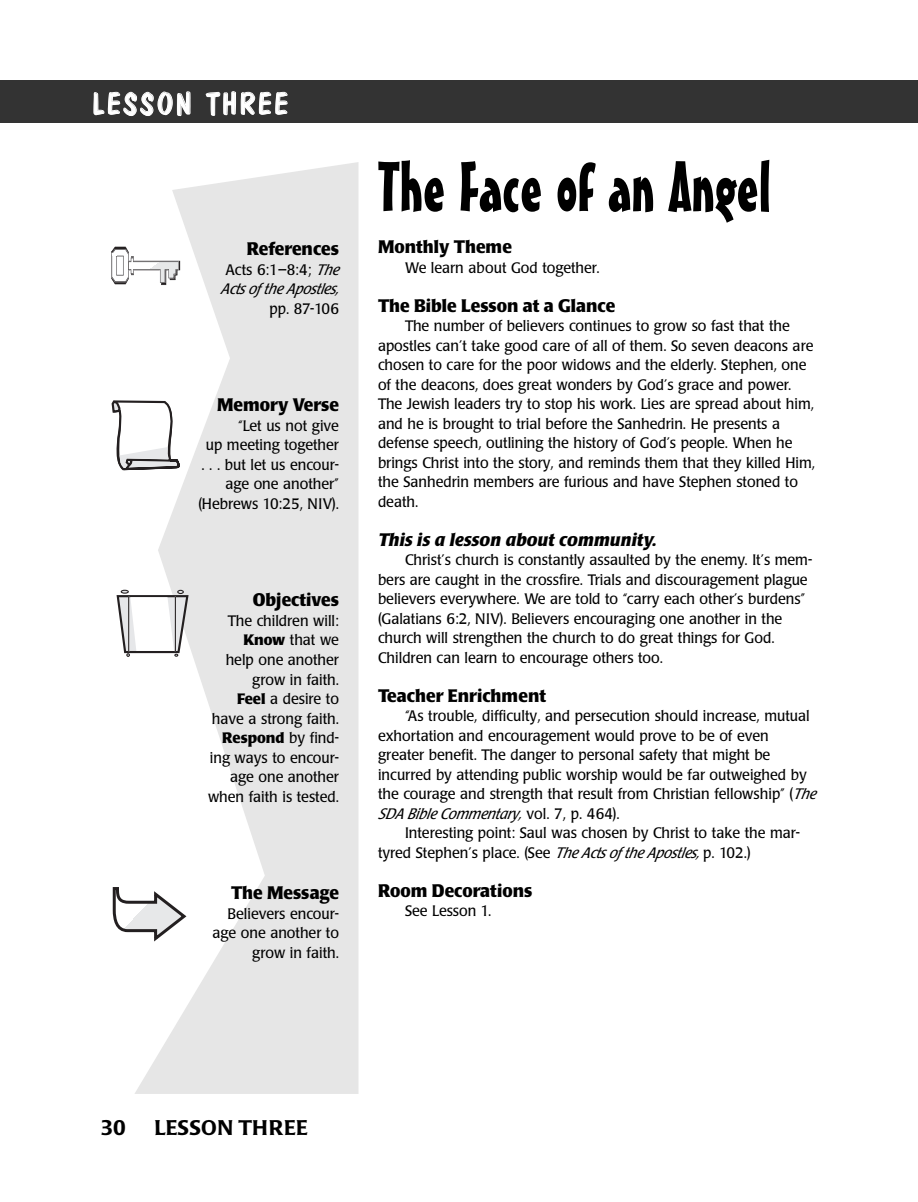
<style>
.page{position:relative;width:918px;height:1202px;background:#fff}
.page>*{position:absolute;margin:0;border:0;box-sizing:border-box;transform-origin:0 0}
.t1{font:69px "Mister Earl BT";color:#000}
.t2{font:30px "Dom Casual D";letter-spacing:.095em;color:#fff}
.t3{font:500 21px "Poppl Laudatio";letter-spacing:.02em;color:#000}
.t4{font:700 18px "Poppl Laudatio";color:#000;scale:.95 1}
.t5{font:italic 700 18px "Poppl Laudatio";color:#000}
.t6{font:15px/19.5px "Poppl Laudatio";color:#000;scale:.95 1}
.t7{font:italic 15px/19.5px "Poppl Laudatio";color:#000;text-align:center;scale:.95 1}
.s1{font-style:normal}
.s2{font-weight:700}
.s3{font-style:italic}
</style>
<div class="page">
<svg style="left:135px;top:162px;width:224px;height:932px;fill:#e6e6e6"></svg>
<div style="left:0;top:80px;width:891px;height:43px;background:#333"></div>
<div style="left:891px;top:80px;width:27px;height:43px;background:#333"></div>
<svg style="left:111px;top:247px;width:69px;height:38px"></svg>
<svg style="left:112px;top:400px;width:68px;height:70px"></svg>
<svg style="left:117px;top:589px;width:72px;height:68px"></svg>
<hr style="left:128px;top:596px;width:1px;height:56px;background:#231f20">
<hr style="left:175px;top:596px;width:1px;height:56px;background:#231f20">
<svg style="left:113px;top:887px;width:73px;height:54px"></svg>
<h2 class="t2" style="left:92px;top:86px;width:197px">LESSON THREE</h2>
<p class="t4" style="left:247px;top:242px;width:99px">References</p>
<p class="t7" style="left:221px;top:261px;width:129px"><span class="s1">Acts 6:1–8:4;</span> The<br>Actsof the Apostles,</p>
<p class="t6" style="left:269px;top:300px;width:75px">pp. 87-106</p>
<p class="t4" style="left:217px;top:398px;width:130px">Memory Verse</p>
<p class="t6" style="left:198px;top:417px;width:150px;text-align:right">“Let us not give<br>up meeting together<br>. . . but let us encour&shy;age one another” (Hebrews 10:25, NIV).</p>
<p class="t4" style="left:253px;top:593px;width:92px">Objectives</p>
<p class="t6" style="left:208px;top:612px;width:139px;text-align:right">The children will:<br><span class="s2">Know</span> that we<br>help one another grow in faith.<br><span class="s2">Feel</span> a desire to have a strong faith.<br><span class="s2">Respond</span> by find&shy;ing ways to encour&shy;age one another when faith is tested.</p>
<p class="t4" style="left:231px;top:885px;width:115px">The Message</p>
<p class="t6" style="left:213px;top:905px;width:135px;text-align:right">Believers encour&shy;age one another to grow in faith.</p>
<h1 class="t1" style="left:378px;top:161px;width:394px">The Face of an Angel</h1>
<p class="t4" style="left:378px;top:240px;width:143px">Monthly Theme</p>
<p class="t6" style="left:405px;top:259px;width:206px">We learn about God together.</p>
<p class="t4" style="left:378px;top:298px;width:251px">The Bible Lesson at a Glance</p>
<p class="t6" style="left:378px;top:318px;width:462px;text-indent:27px">The number of believers continues to grow so fast that the apostles can’t take good care of all of them. So seven deacons are chosen to care for the poor widows and the elderly. Stephen, one of the deacons, does great wonders by God’s grace and power.<br>The Jewish leaders try to stop his work. Lies are spread about him, and he is brought to trial before the Sanhedrin. He presents a defense speech, outlining the history of God’s people. When he brings Christ into the story, and reminds them that they killed Him, the Sanhedrin members are furious and have Stephen stoned to death.</p>
<p class="t5" style="left:378px;top:532px;width:280px">This is a lesson about community.</p>
<p class="t6" style="left:378px;top:552px;width:459px;text-indent:27px">Christ’s church is constantly assaulted by the enemy. It’s mem&shy;bers are caught in the crossfire. Trials and discouragement plague believers everywhere. We are told to “carry each other’s burdens” (Galatians 6:2, NIV). Believers encouraging one another in the church will strengthen the church to do great things for God.<br>Children can learn to encourage others too.</p>
<p class="t4" style="left:378px;top:688px;width:179px">Teacher Enrichment</p>
<p class="t6" style="left:378px;top:708px;width:466px;text-indent:27px">“As trouble, difficulty, and persecution should increase, mutual exhortation and encouragement would prove to be of even<br>greater benefit. The danger to personal safety that might be incurred by attending public worship would be far outweighed by the courage and strength that result from Christian fellowship” (<span class="s3">The SDA Bible Commentary,</span> vol. 7, p. 464).</p>
<p class="t6" style="left:378px;top:825px;width:446px;text-indent:27px">Interesting point: Saul was chosen by Christ to take the mar&shy;tyred Stephen’s place. (See <span class="s3">The Actsof the Apostles,</span> p. 102.)</p>
<p class="t4" style="left:378px;top:883px;width:164px">Room Decorations</p>
<p class="t6" style="left:405px;top:903px;width:92px">See Lesson 1.</p>
<h3 class="t3" style="left:100px;top:1119px;width:27px">30</h3>
<h3 class="t3" style="left:154px;top:1119px;width:155px">LESSON THREE</h3>
</div>
